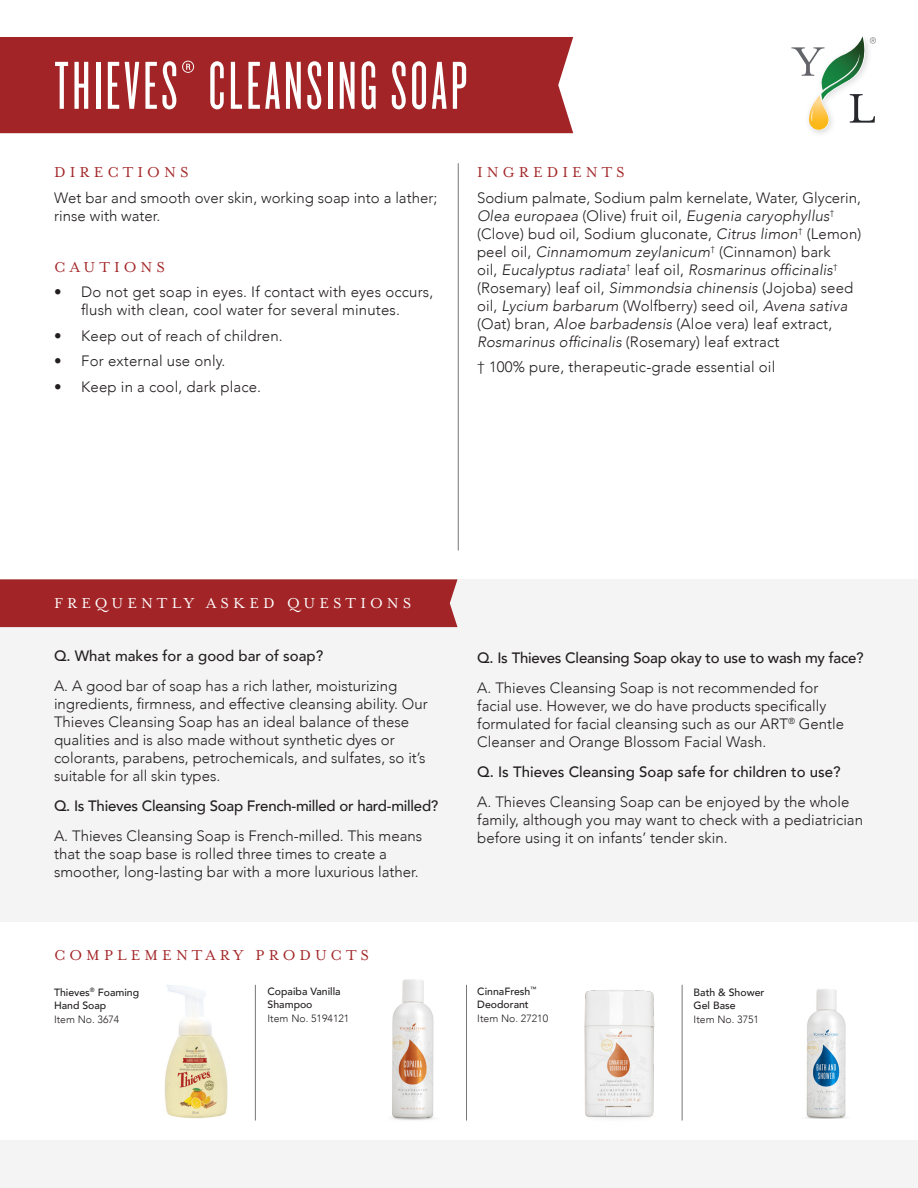
<style>
.page{position:relative;width:918px;height:1188px;background:#fff}
.page>*{position:absolute;margin:0;border:0;box-sizing:border-box;transform-origin:0 0}
.t1{font:70.5px "Knockout 26 Junior Flywght";letter-spacing:.05em;color:#fff}
.t2{font:16.5px "Mrs Eaves OT";letter-spacing:.25em;color:#a22426}
.t3{font:16.5px "Mrs Eaves OT";letter-spacing:.25em;color:#fff}
.t4{font:300 15px/18px "Avenir";color:#231f20}
.t5{font:500 15px "Avenir";letter-spacing:-.015em;color:#231f20}
.t6{font:500 10.5px/13.5px "Avenir";color:#231f20}
.t7{font:300 10.5px "Avenir";color:#231f20}
.s1{font-style:italic}
</style>
<div class="page">
<img style="left:164px;top:985px;width:64px;height:133px">
<img style="left:392px;top:979px;width:75px;height:142px">
<img style="left:806px;top:989px;width:40px;height:130px">
<img style="left:584px;top:990px;width:71px;height:128px">
<div style="left:0;top:579px;width:918px;height:343px;background:#f4f4f4"></div>
<div style="left:0;top:37px;width:573px;height:96px;background:#a22426"></div>
<div style="left:0;top:579px;width:458px;height:48px;background:#a22426"></div>
<hr style="left:458px;top:163px;width:1px;height:387px;background:#777779">
<svg style="left:791px;top:36px;width:85px;height:94px"></svg>
<hr style="left:255px;top:985px;width:1px;height:135px;background:#777779">
<hr style="left:466px;top:985px;width:1px;height:135px;background:#777779">
<hr style="left:682px;top:985px;width:1px;height:135px;background:#777779">
<div style="left:0;top:1140px;width:918px;height:48px;background:#f4f4f4"></div>
<p class="t1" style="left:54px;top:46px;width:414px">THIEVES® CLEANSING SOAP</p>
<p class="t2" style="left:54px;top:163px;width:136px">DIRECTIONS</p>
<p class="t4" style="left:54px;top:188px;width:385px">Wet bar and smooth over skin, working soap into a lather; rinse with water.</p>
<p class="t2" style="left:54px;top:258px;width:112px">CAUTIONS</p>
<p class="t4" style="left:54px;top:283px;width:380px;text-align:center">• Do not get soap in eyes. If contact with eyes occurs, flush with clean, cool water for several minutes.</p>
<p class="t4" style="left:54px;top:326px;width:230px">• Keep out of reach of children.</p>
<p class="t4" style="left:54px;top:352px;width:173px">• For external use only.</p>
<p class="t4" style="left:54px;top:377px;width:208px">• Keep in a cool, dark place.</p>
<p class="t2" style="left:477px;top:163px;width:149px">INGREDIENTS</p>
<p class="t4" style="left:477px;top:188px;width:386px">Sodium palmate, Sodium palm kernelate, Water, Glycerin, <span class="s1">Olea europaea</span> (Olive) fruit oil, <span class="s1">Eugenia caryophyllus</span><sup>† </sup>(Clove) bud oil, Sodium gluconate, <span class="s1">Citrus limon</span><sup>†</sup> (Lemon) peel oil, <span class="s1">Cinnamomum zeylanicum</span><sup>†</sup> (Cinnamon) bark<br>oil, <span class="s1">Eucalyptus radiata</span><sup>†</sup> leaf oil, <span class="s1">Rosmarinus officinalis</span><sup>† </sup>(Rosemary) leaf oil, <span class="s1">Simmondsia chinensis</span> (Jojoba) seed oil, <span class="s1">Lycium barbarum</span> (Wolfberry) seed oil, <span class="s1">Avena sativa </span>(Oat) bran, <span class="s1">Aloe barbadensis</span> (Aloe vera) leaf extract, <span class="s1">Rosmarinus officinalis</span> (Rosemary) leaf extract</p>
<p class="t4" style="left:477px;top:358px;width:300px">† 100% pure, therapeutic-grade essential oil</p>
<p class="t3" style="left:54px;top:594px;width:359px">FREQUENTLY ASKED QUESTIONS</p>
<p class="t5" style="left:54px;top:643px;width:271px">Q. What makes for a good bar of soap?</p>
<p class="t4" style="left:54px;top:677px;width:375px">A. A good bar of soap has a rich lather, moisturizing ingredients, firmness, and effective cleansing ability. Our Thieves Cleansing Soap has an ideal balance of these qualities and is also made without synthetic dyes or colorants, parabens, petrochemicals, and sulfates, so it’s suitable for all skin types.</p>
<p class="t5" style="left:54px;top:793px;width:386px">Q. Is Thieves Cleansing Soap French-milled or hard-milled?</p>
<p class="t4" style="left:54px;top:827px;width:370px">A. Thieves Cleansing Soap is French-milled. This means that the soap base is rolled three times to create a smoother, long-lasting bar with a more luxurious lather.</p>
<p class="t2" style="left:54px;top:946px;width:317px">COMPLEMENTARY PRODUCTS</p>
<p class="t6" style="left:54px;top:985px;width:87px">Thieves<sup>®</sup> Foaming<br>Hand Soap</p>
<p class="t7" style="left:54px;top:1013px;width:67px">Item No. 3674</p>
<p class="t6" style="left:268px;top:984px;width:75px">Copaiba Vanilla<br>Shampoo</p>
<p class="t7" style="left:268px;top:1012px;width:83px">Item No. 5194121</p>
<p class="t5" style="left:477px;top:645px;width:388px">Q. Is Thieves Cleansing Soap okay to use to wash my face?</p>
<p class="t4" style="left:477px;top:679px;width:368px">A. Thieves Cleansing Soap is not recommended for facial use. However, we do have products specifically formulated for facial cleansing such as our ART<sup>®</sup> Gentle Cleanser and Orange Blossom Facial Wash.</p>
<p class="t5" style="left:477px;top:759px;width:365px">Q. Is Thieves Cleansing Soap safe for children to use?</p>
<p class="t4" style="left:477px;top:793px;width:387px">A. Thieves Cleansing Soap can be enjoyed by the whole family, although you may want to check with a pediatrician before using it on infants’ tender skin.</p>
<p class="t6" style="left:477px;top:984px;width:61px">CinnaFresh<sup>™<br></sup>Deodorant</p>
<p class="t7" style="left:477px;top:1012px;width:72px">Item No. 27210</p>
<p class="t6" style="left:694px;top:985px;width:72px">Bath &amp; Shower<br>Gel Base</p>
<p class="t7" style="left:694px;top:1013px;width:67px">Item No. 3751</p>
</div>
